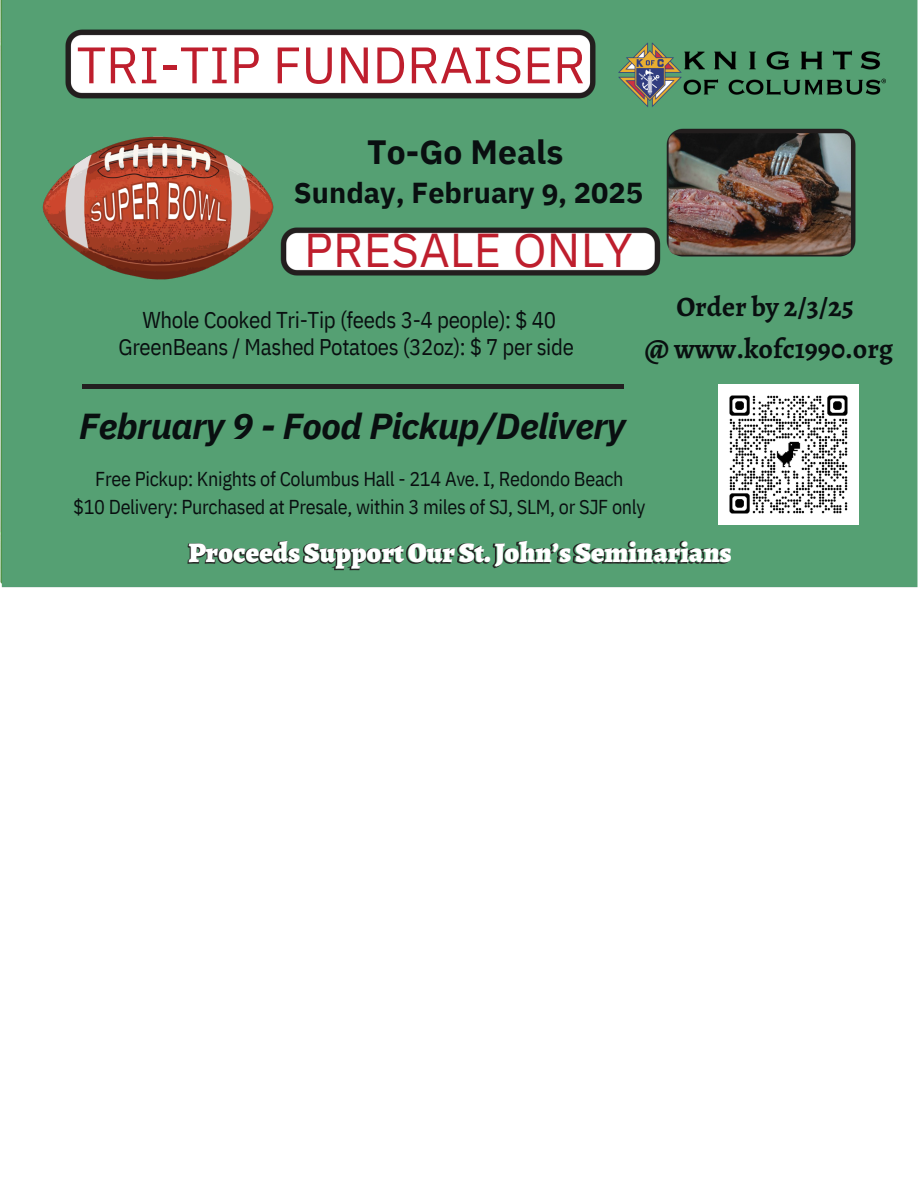
<style>
.page{position:relative;width:918px;height:1188px;background:#fff}
.page>*{position:absolute;margin:0;border:0;box-sizing:border-box;transform-origin:0 0}
.t1{font:51.3px "IBM Plex Sans";color:#be1e2d}
.t2{font:47.4px "IBM Plex Sans";letter-spacing:.005em;color:#be1e2d}
.t3{font:italic 700 36px "IBM Plex Sans";letter-spacing:-.015em;color:#090f10}
.t4{font:700 33.6px "IBM Plex Sans";color:#090f10}
.t5{font:700 28.8px "IBM Plex Sans";color:#090f10}
.t6{font:900 28.35px "Alegreya";color:#fff}
.t7{font:700 28.2px "Alegreya";color:#090f10}
.t8{font:22.8px "IBM Plex Sans Cond";letter-spacing:-.015em;color:#090f10}
.t9{font:22.65px "IBM Plex Sans Cond";letter-spacing:-.015em;color:#090f10}
.t10{font:20.1px/28.2px "IBM Plex Sans Cond";letter-spacing:-.015em;color:#090f10;text-align:center}
.s1{font-family:"Open Sans"}
</style>
<div class="page">
<div style="left:0;top:0;width:918px;height:588px;background:#55a073"></div>
<img style="left:669px;top:133px;width:182px;height:122px;border-radius:8px">
<img style="left:59px;top:22px;width:543px;height:84px">
<div style="left:83px;top:384px;width:541px;height:5px;background:#231f20"></div>
<img style="left:34px;top:130px;width:635px;height:156px">
<img style="left:180px;top:534px;width:556px;height:44px">
<img style="left:611px;top:35px;width:282px;height:79px">
<img style="left:718px;top:384px;width:141px;height:141px">
<div style="left:77px;top:42px;width:507px;height:44px;background:#fff"></div>
<h4 class="t1" style="left:77px;top:31px;width:511px">TRI-TIP FUNDRAISER</h4>
<p class="t4" style="left:367px;top:129px;width:198px">To-Go Meals</p>
<p class="t5" style="left:294px;top:174px;width:351px">Sunday, February <span class="s1">9</span>, 2025</p>
<h2 class="t2" style="left:304px;top:219px;width:330px">PRESALE ONLY</h2>
<h1 class="t8" style="left:142px;top:305px;width:415px">Whole Cooked Tri-Tip (feeds 3-4 people): $ 40</h1>
<p class="t9" style="left:119px;top:332px;width:457px">GreenBeans / Mashed Potatoes (32oz): $ 7 per side</p>
<h3 class="t3" style="left:79px;top:402px;width:548px">February 9 - Food Pickup/Delivery</h3>
<h3 class="t7" style="left:676px;top:287px;width:179px">Order by 2/3/25</h3>
<p class="t7" style="left:645px;top:330px;width:250px">@ www.kofc1990.org</p>
<h4 class="t10" style="left:73px;top:465px;width:574px">Free Pickup: Knights of Columbus Hall - 214 Ave. I, Redondo Beach<br>$10 Delivery: Purchased at Presale, within 3 miles of SJ, SLM, or SJF only</h4>
<h3 class="t6" style="left:188px;top:534px;width:545px">Proceeds SupportOur St.John’s Seminarians</h3>
</div>
